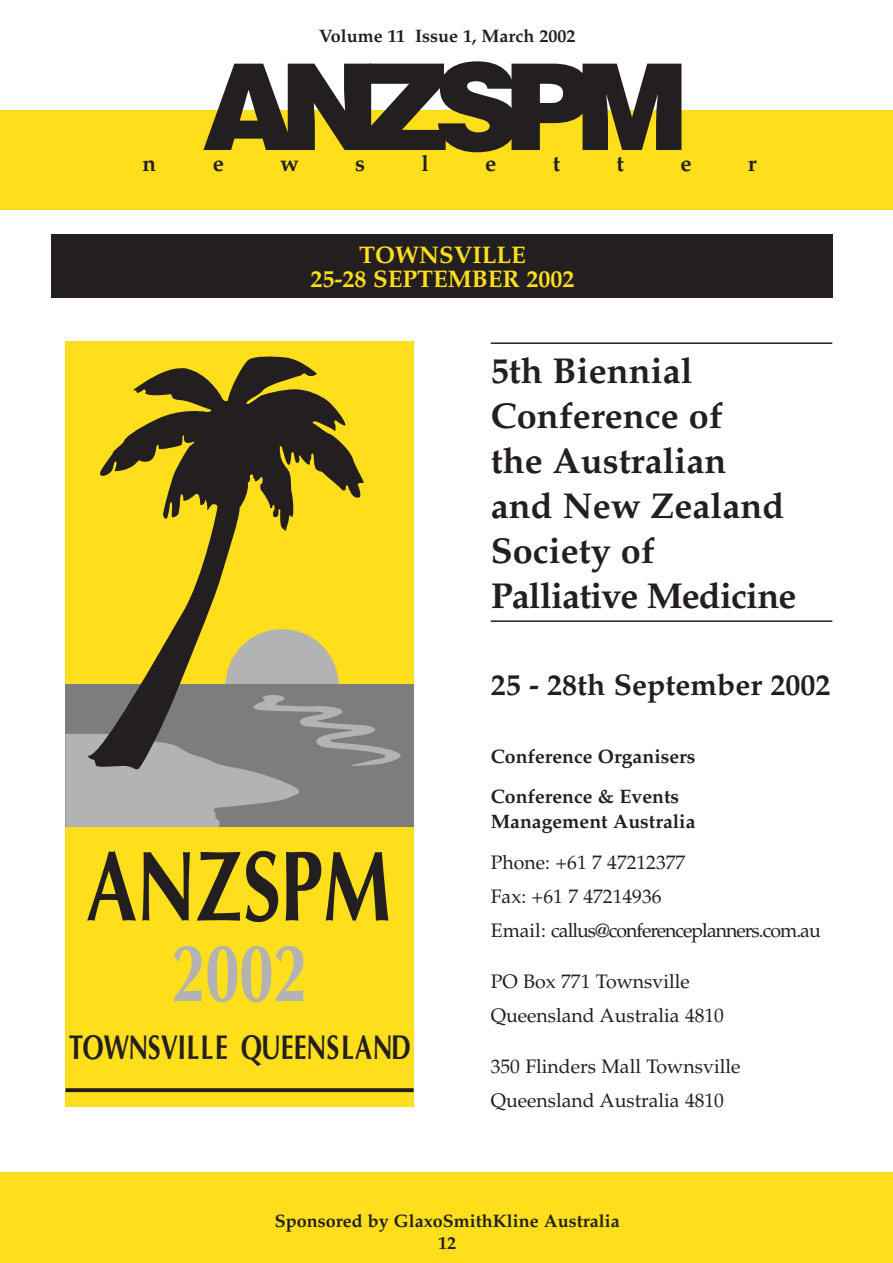
<style>
.page{position:relative;width:893px;height:1263px;background:#fff}
.page>*{position:absolute;margin:0;border:0;box-sizing:border-box;transform-origin:0 0}
.t1{font:900 120px "Helvetica";letter-spacing:-.135em;color:#231f20}
.t2{font:700 100.5px "Optima";color:#231f20;scale:.76 1}
.t3{font:700 82.5px "Optima";color:#b3b3b3;scale:.76 1}
.t4{font:700 36px/45px "Palatino";color:#231f20}
.t5{font:700 34.5px "Optima";color:#231f20;scale:.74 1}
.t6{font:700 30px "Palatino";color:#231f20}
.t7{font:700 24px/24px "Palatino";color:#ffdf1b;text-align:center}
.t8{font:700 22.5px "Palatino";color:#231f20}
.t9{font:19.5px/34px "Palatino";color:#231f20}
.t10{font:700 19.5px/40.3px "Palatino";color:#231f20}
.t11{font:700 18px/21.9px "Palatino";color:#231f20;text-align:center}
</style>
<div class="page">
<div style="left:0;top:1172px;width:892px;height:91px;background:#ffdf1b"></div>
<div style="left:0;top:110px;width:892px;height:100px;background:#ffdf1b"></div>
<div style="left:51px;top:234px;width:781px;height:64px;background:#231f20"></div>
<hr style="left:490px;top:342px;width:342px;height:2px;background:#231f20">
<hr style="left:490px;top:620px;width:342px;height:2px;background:#231f20">
<div style="left:65px;top:342px;width:348px;height:765px;background:#ffdf1b"></div>
<svg style="left:65px;top:1088px;width:348px;height:4px"></svg>
<svg style="left:65px;top:694px;width:346px;height:133px;background:#979797"></svg>
<svg style="left:87px;top:356px;width:278px;height:414px"></svg>
<p class="t11" style="left:319px;top:27px;width:258px">Volume 11 Issue 1, March 2002</p>
<h1 class="t1" style="left:202px;top:64px;width:488px">ANZSPM</h1>
<p class="t8" style="left:143px;top:155px;width:15px">n</p>
<p class="t8" style="left:213px;top:155px;width:13px">e</p>
<p class="t8" style="left:280px;top:155px;width:20px">w</p>
<p class="t8" style="left:355px;top:155px;width:11px">s</p>
<p class="t8" style="left:421px;top:155px;width:9px">l</p>
<p class="t8" style="left:485px;top:155px;width:13px">e</p>
<p class="t8" style="left:553px;top:155px;width:9px">t</p>
<p class="t8" style="left:616px;top:155px;width:9px">t</p>
<p class="t8" style="left:680px;top:155px;width:13px">e</p>
<p class="t8" style="left:748px;top:155px;width:10px">r</p>
<p class="t7" style="left:310px;top:245px;width:265px">TOWNSVILLE<br>25-28 SEPTEMBER 2002</p>
<h3 class="t4" style="left:490px;top:352px;width:307px">5th Biennial<br>Conference of<br>the Australian and New Zealand<br>Society of<br>Palliative Medicine</h3>
<h2 class="t2" style="left:86px;top:845px;width:402px">ANZSPM</h2>
<h3 class="t3" style="left:171px;top:939px;width:181px">2002</h3>
<h3 class="t5" style="left:69px;top:1033px;width:463px">TOWNSVILLE QUEENSLAND</h3>
<h3 class="t6" style="left:490px;top:673px;width:341px">25 - 28th September 2002</h3>
<p class="t10" style="left:490px;top:738px;width:206px">Conference Organisers<br>Conference &amp; Events</p>
<p class="t10" style="left:490px;top:804px;width:206px">Management Australia</p>
<p class="t9" style="left:490px;top:847px;width:331px">Phone: +61 7 47212377<br>Fax: +61 7 47214936<br>Email: callus@conferenceplanners.com.au</p>
<p class="t9" style="left:490px;top:966px;width:235px">PO Box 771 Townsville<br>Queensland Australia 4810</p>
<p class="t9" style="left:490px;top:1051px;width:251px">350 Flinders Mall Townsville<br>Queensland Australia 4810</p>
<p class="t11" style="left:275px;top:1212px;width:346px">Sponsored by GlaxoSmithKline Australia<br>12</p>
</div>
